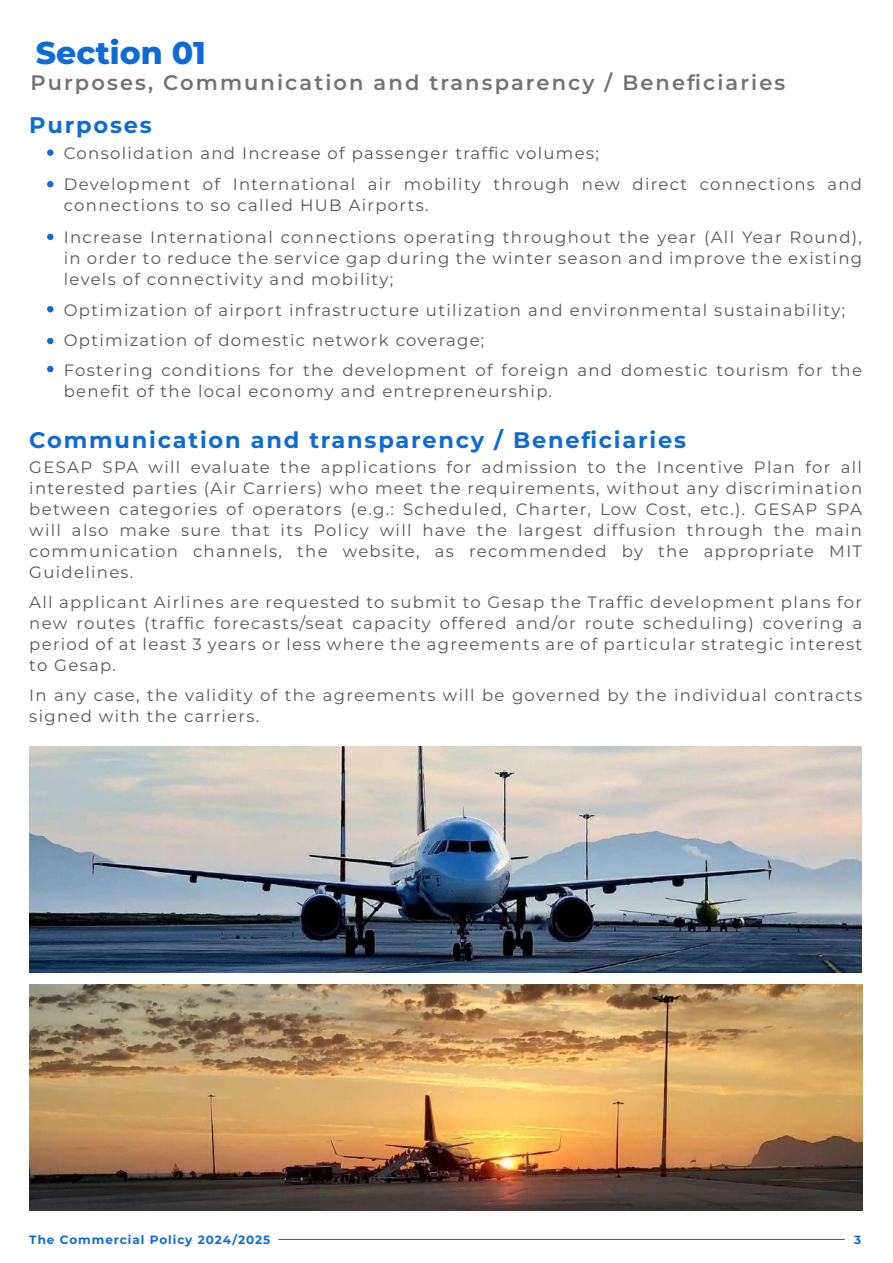
<style>
.page{position:relative;width:893px;height:1263px;background:#fff}
.page>*{position:absolute;margin:0;border:0;box-sizing:border-box;transform-origin:0 0}
.t1{font:800 31.5px "Montserrat";color:#0d6bd8}
.t2{font:700 22.5px "Montserrat";letter-spacing:.08em;color:#0d6bd8}
.t3{font:600 21px "Montserrat";letter-spacing:.1em;color:#737373}
.t4{font:16.5px/21px "Montserrat";letter-spacing:.08em;color:#575756}
.t5{font:700 12px "Montserrat";letter-spacing:.08em;color:#0d6bd8}
</style>
<div class="page">
<div style="left:47px;top:149px;width:6px;height:7px;background:#0d6bd8;border-radius:50%"></div>
<svg style="left:47px;top:181px;width:6px;height:6px"></svg>
<svg style="left:47px;top:234px;width:6px;height:6px"></svg>
<svg style="left:47px;top:306px;width:6px;height:6px"></svg>
<svg style="left:47px;top:338px;width:6px;height:6px"></svg>
<svg style="left:47px;top:366px;width:6px;height:6px"></svg>
<img style="left:30px;top:984px;width:832px;height:226px">
<img style="left:30px;top:746px;width:832px;height:226px">
<hr style="left:278px;top:1239px;width:567px;height:1px;background:#575756">
<h1 class="t1" style="left:36px;top:32px;width:172px">Section 01</h1>
<p class="t3" style="left:30px;top:68px;width:757px">Purposes, Communication and transparency / Beneficiaries</p>
<h2 class="t2" style="left:29px;top:110px;width:124px">Purposes</h2>
<p class="t4" style="left:64px;top:136px;width:800px;line-height:31.5px">Consolidation and Increase of passenger traffic volumes;<br>Development of International air mobility through new direct connections and</p>
<p class="t4" style="left:64px;top:189px;width:800px;line-height:31.5px">connections to so called HUB Airports.<br>Increase International connections operating throughout the year (All Year Round),</p>
<p class="t4" style="left:64px;top:247px;width:800px">in order to reduce the service gap during the winter season and improve the existing levels of connectivity and mobility;</p>
<p class="t4" style="left:64px;top:295px;width:800px;line-height:30px">Optimization of airport infrastructure utilization and environmental sustainability;<br>Optimization of domestic network coverage;<br>Fostering conditions for the development of foreign and domestic tourism for the</p>
<p class="t4" style="left:64px;top:380px;width:490px">benefit of the local economy and entrepreneurship.</p>
<h2 class="t2" style="left:29px;top:425px;width:658px">Communication and transparency / Beneficiaries</h2>
<p class="t4" style="left:29px;top:456px;width:835px;text-align:justify">GESAP SPA will evaluate the applications for admission to the Incentive Plan for all interested parties (Air Carriers) who meet the requirements, without any discrimination between categories of operators (e.g.: Scheduled, Charter, Low Cost, etc.). GESAP SPA will also make sure that its Policy will have the largest diffusion through the main communication channels, the website, as recommended by the appropriate MIT Guidelines.</p>
<p class="t4" style="left:29px;top:591px;width:834px;text-align:justify">All applicant Airlines are requested to submit to Gesap the Traffic development plans for new routes (traffic forecasts/seat capacity offered and/or route scheduling) covering a period of at least 3 years or less where the agreements are of particular strategic interest to Gesap.</p>
<p class="t4" style="left:29px;top:684px;width:834px">In any case, the validity of the agreements will be governed by the individual contracts signed with the carriers.</p>
<p class="t5" style="left:29px;top:1231px;width:242px">The Commercial Policy 2024/2025</p>
<p class="t5" style="left:854px;top:1231px;width:9px">3</p>
</div>
